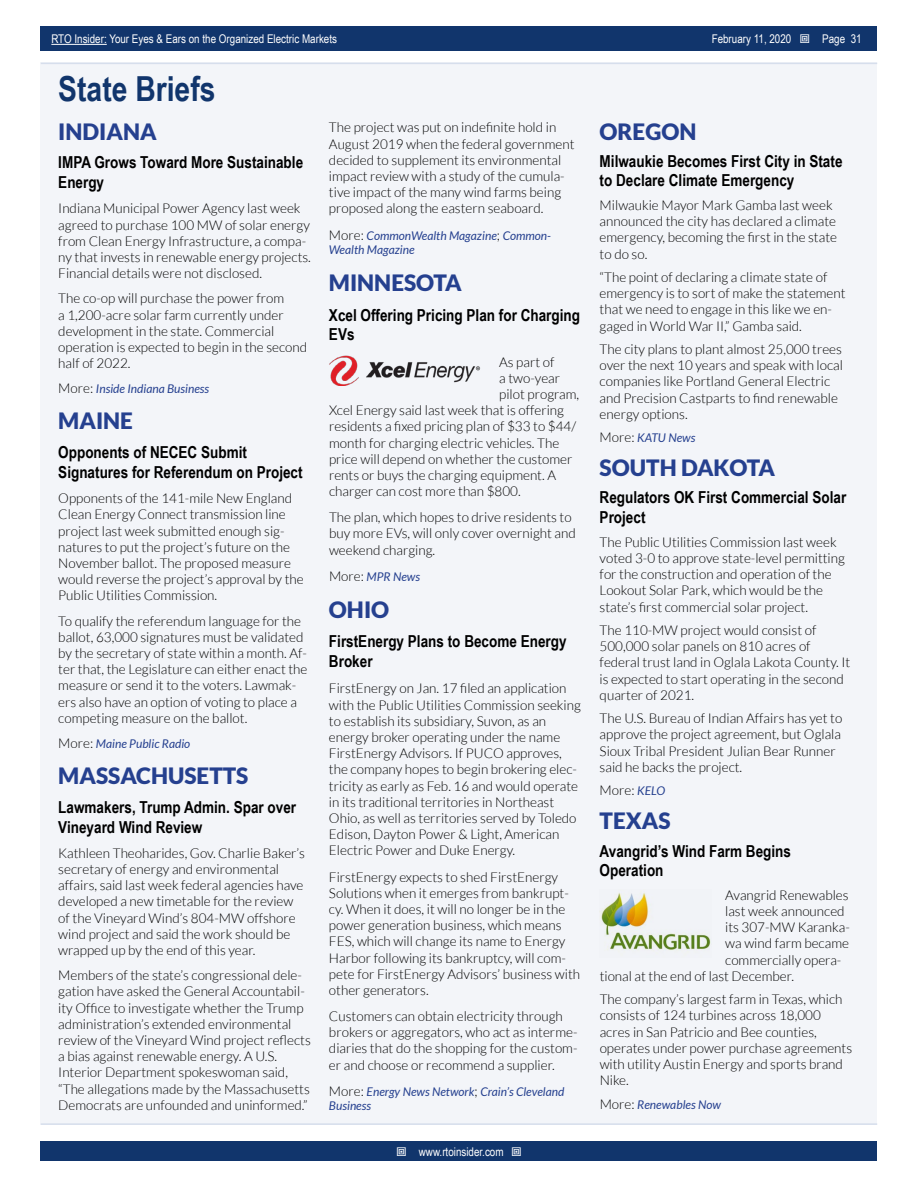
<style>
.page{position:relative;width:918px;height:1188px;background:#fff}
.page>*{position:absolute;margin:0;border:0;box-sizing:border-box;transform-origin:0 0}
.t1{font:700 34.5px "Arial Narrow";color:#11356c}
.t2{font:900 22.5px "Lato";color:#25408f}
.t3{font:700 16.5px/19.8px "Arial Narrow";color:#000}
.t4{font:300 13.5px/16.2px "Lato";color:#000}
.t5{font:italic 12px/14.4px "Lato";color:#25408f}
.t6{font:12px "Arial Narrow";color:#fff}
.s1{font-weight:300;font-style:normal;font-size:13.5px;color:#000}
.s2{font-weight:400;font-style:italic;font-size:12px;color:#25408f}
</style>
<div class="page">
<div style="left:41px;top:1142px;width:836px;height:19px;background:#11356c"></div>
<div style="left:41px;top:27px;width:836px;height:24px;background:#11356c"></div>
<hr style="left:51px;top:44px;width:56px;height:1px;background:#fff">
<div style="left:40px;top:63px;width:836px;height:1062px;background:#f3f5f9"></div>
<hr style="left:41px;top:63px;width:836px;height:1px;background:#d6deec">
<hr style="left:41px;top:1123px;width:836px;height:2px;background:#d6deec">
<img style="left:329px;top:356px;width:151px;height:30px">
<img style="left:601px;top:892px;width:110px;height:59px">
<p class="t6" style="left:51px;top:30px;width:287px">RTO Insider: Your Eyes &amp; Ears on the Organized Electric Markets</p>
<p class="t6" style="left:712px;top:30px;width:81px">February 11, 2020</p>
<p class="t6" style="left:822px;top:30px;width:41px">Page 31</p>
<h1 class="t1" style="left:58px;top:63px;width:159px">State Briefs</h1>
<h2 class="t2" style="left:58px;top:118px;width:100px">INDIANA</h2>
<p class="t3" style="left:58px;top:152px;width:246px">IMPA Grows Toward More Sustainable<br>Energy</p>
<p class="t4" style="left:58px;top:201px;width:254px">Indiana Municipal Power Agency last week agreed to purchase 100 MW of solar energy from Clean Energy Infrastructure, a compa&shy;ny that invests in renewable energy projects.<br>Financial details were not disclosed.</p>
<p class="t4" style="left:58px;top:291px;width:250px">The co-op will purchase the power from<br>a 1,200-acre solar farm currently under development in the state. Commercial operation is expected to begin in the second half of 2022.</p>
<p class="t5" style="left:58px;top:382px;width:152px"><span class="s1">More:</span> Inside Indiana Business</p>
<h2 class="t2" style="left:58px;top:408px;width:76px">MAINE</h2>
<p class="t3" style="left:58px;top:442px;width:246px">Opponents of NECEC Submit<br>Signatures for Referendum on Project</p>
<p class="t4" style="left:58px;top:490px;width:247px">Opponents of the 141-mile New England Clean Energy Connect transmission line project last week submitted enough sig&shy;natures to put the project’s future on the November ballot. The proposed measure would reverse the project’s approval by the Public Utilities Commission.</p>
<p class="t4" style="left:58px;top:613px;width:251px">To qualify the referendum language for the ballot, 63,000 signatures must be validated by the secretary of state within a month. Af&shy;ter that, the Legislature can either enact the measure or send it to the voters. Lawmak&shy;ers also have an option of voting to place a competing measure on the ballot.</p>
<p class="t5" style="left:58px;top:737px;width:134px"><span class="s1">More:</span> Maine Public Radio</p>
<h2 class="t2" style="left:58px;top:763px;width:192px">MASSACHUSETTS</h2>
<p class="t3" style="left:58px;top:796px;width:239px">Lawmakers, Trump Admin. Spar over<br>Vineyard Wind Review</p>
<p class="t4" style="left:58px;top:845px;width:248px">Kathleen Theoharides, Gov. Charlie Baker’s secretary of energy and environmental affairs, said last week federal agencies have developed a new timetable for the review of the Vineyard Wind’s 804-MW offshore wind project and said the work should be wrapped up by the end of this year.</p>
<p class="t4" style="left:58px;top:967px;width:254px">Members of the state’s congressional dele&shy;gation have asked the General Accountabil&shy;ity Office to investigate whether the Trump administration’s extended environmental review of the Vineyard Wind project reflects a bias against renewable energy. A U.S.<br>Interior Department spokeswoman said, “The allegations made by the Massachusetts Democrats are unfounded and uninformed.”</p>
<p class="t4" style="left:329px;top:120px;width:247px">The project was put on indefinite hold in August 2019 when the federal government decided to supplement its environmental impact review with a study of the cumula&shy;tive impact of the many wind farms being proposed along the eastern seaboard.</p>
<p class="t5" style="left:329px;top:228px;width:224px"><span class="s1">More:</span> CommonWealth Magazine<span class="s1">;</span> Common-<br>Wealth Magazine</p>
<h2 class="t2" style="left:329px;top:269px;width:134px">MINNESOTA</h2>
<p class="t3" style="left:329px;top:304px;width:253px">Xcel Offering Pricing Plan for Charging<br>EVs</p>
<p class="t4" style="left:499px;top:354px;width:57px">As part of</p>
<p class="t4" style="left:499px;top:370px;width:62px">a two-year</p>
<p class="t4" style="left:499px;top:386px;width:82px">pilot program,</p>
<p class="t4" style="left:329px;top:402px;width:237px">Xcel Energy said last week that is offering</p>
<p class="t4" style="left:329px;top:418px;width:249px">residents a fixed pricing plan of $33 to $44/</p>
<p class="t4" style="left:329px;top:435px;width:232px">month for charging electric vehicles. The</p>
<p class="t4" style="left:329px;top:451px;width:245px">price will depend on whether the customer</p>
<p class="t4" style="left:329px;top:467px;width:229px">rents or buys the charging equipment. A</p>
<p class="t4" style="left:329px;top:483px;width:193px">charger can cost more than $800.</p>
<p class="t4" style="left:329px;top:509px;width:248px">The plan, which hopes to drive residents to buy more EVs, will only cover overnight and weekend charging.</p>
<p class="t5" style="left:329px;top:570px;width:93px"><span class="s1">More:</span> MPR News</p>
<h2 class="t2" style="left:329px;top:596px;width:62px">OHIO</h2>
<p class="t3" style="left:329px;top:631px;width:239px">FirstEnergy Plans to Become Energy<br>Broker</p>
<p class="t4" style="left:329px;top:681px;width:253px">FirstEnergy on Jan. 17 filed an application with the Public Utilities Commission seeking to establish its subsidiary, Suvon, as an energy broker operating under the name FirstEnergy Advisors. If PUCO approves, the company hopes to begin brokering elec&shy;tricity as early as Feb. 16 and would operate in its traditional territories in Northeast Ohio, as well as territories served by Toledo Edison, Dayton Power &amp; Light, American Electric Power and Duke Energy.</p>
<p class="t4" style="left:329px;top:869px;width:253px">FirstEnergy expects to shed FirstEnergy Solutions when it emerges from bankrupt&shy;cy. When it does, it will no longer be in the power generation business, which means FES, which will change its name to Energy Harbor following its bankruptcy, will com&shy;pete for FirstEnergy Advisors’ business with other generators.</p>
<p class="t4" style="left:329px;top:1008px;width:250px">Customers can obtain electricity through brokers or aggregators, who act as interme&shy;diaries that do the shopping for the custom&shy;er and choose or recommend a supplier.</p>
<p class="t5" style="left:329px;top:1085px;width:237px"><span class="s1">More:</span> Energy News Network<span class="s1">;</span> Crain’s Cleveland<br>Business</p>
<h2 class="t2" style="left:600px;top:118px;width:98px">OREGON</h2>
<p class="t3" style="left:600px;top:150px;width:244px">Milwaukie Becomes First City in State to Declare Climate Emergency</p>
<p class="t4" style="left:600px;top:197px;width:239px">Milwaukie Mayor Mark Gamba last week announced the city has declared a climate emergency, becoming the first in the state to do so.</p>
<p class="t4" style="left:600px;top:269px;width:247px">“The point of declaring a climate state of emergency is to sort of make the statement that we need to engage in this like we en&shy;gaged in World War II,” Gamba said.</p>
<p class="t4" style="left:600px;top:341px;width:245px">The city plans to plant almost 25,000 trees over the next 10 years and speak with local companies like Portland General Electric and Precision Castparts to find renewable energy options.</p>
<p class="t5" style="left:600px;top:431px;width:97px"><span class="s1">More:</span> KATU News</p>
<h2 class="t2" style="left:600px;top:455px;width:177px">SOUTH DAKOTA</h2>
<p class="t3" style="left:600px;top:487px;width:248px">Regulators OK First Commercial Solar<br>Project</p>
<p class="t4" style="left:600px;top:534px;width:247px">The Public Utilities Commission last week voted 3-0 to approve state-level permitting for the construction and operation of the Lookout Solar Park, which would be the state’s first commercial solar project.</p>
<p class="t4" style="left:600px;top:622px;width:252px">The 110-MW project would consist of 500,000 solar panels on 810 acres of federal trust land in Oglala Lakota County. It is expected to start operating in the second quarter of 2021.</p>
<p class="t4" style="left:600px;top:710px;width:244px">The U.S. Bureau of Indian Affairs has yet to approve the project agreement, but Oglala Sioux Tribal President Julian Bear Runner said he backs the project.</p>
<p class="t4" style="left:600px;top:782px;width:67px">More: <span class="s2">KELO</span></p>
<h2 class="t2" style="left:600px;top:808px;width:72px">TEXAS</h2>
<p class="t3" style="left:600px;top:840px;width:193px">Avangrid’s Wind Farm Begins<br>Operation</p>
<p class="t4" style="left:725px;top:887px;width:125px">Avangrid Renewables</p>
<p class="t4" style="left:725px;top:903px;width:121px">last week announced</p>
<p class="t4" style="left:725px;top:919px;width:126px">its 307-MW Karanka-</p>
<p class="t4" style="left:725px;top:935px;width:125px">wa wind farm became</p>
<p class="t4" style="left:725px;top:952px;width:118px">commercially opera-</p>
<p class="t4" style="left:600px;top:968px;width:196px">tional at the end of last December.</p>
<p class="t4" style="left:600px;top:991px;width:254px">The company’s largest farm in Texas, which consists of 124 turbines across 18,000 acres in San Patricio and Bee counties, operates under power purchase agreements with utility Austin Energy and sports brand Nike.</p>
<p class="t5" style="left:600px;top:1097px;width:123px"><span class="s1">More:</span> Renewables Now</p>
<p class="t6" style="left:419px;top:1143px;width:86px">www.rtoinsider.com</p>
</div>
